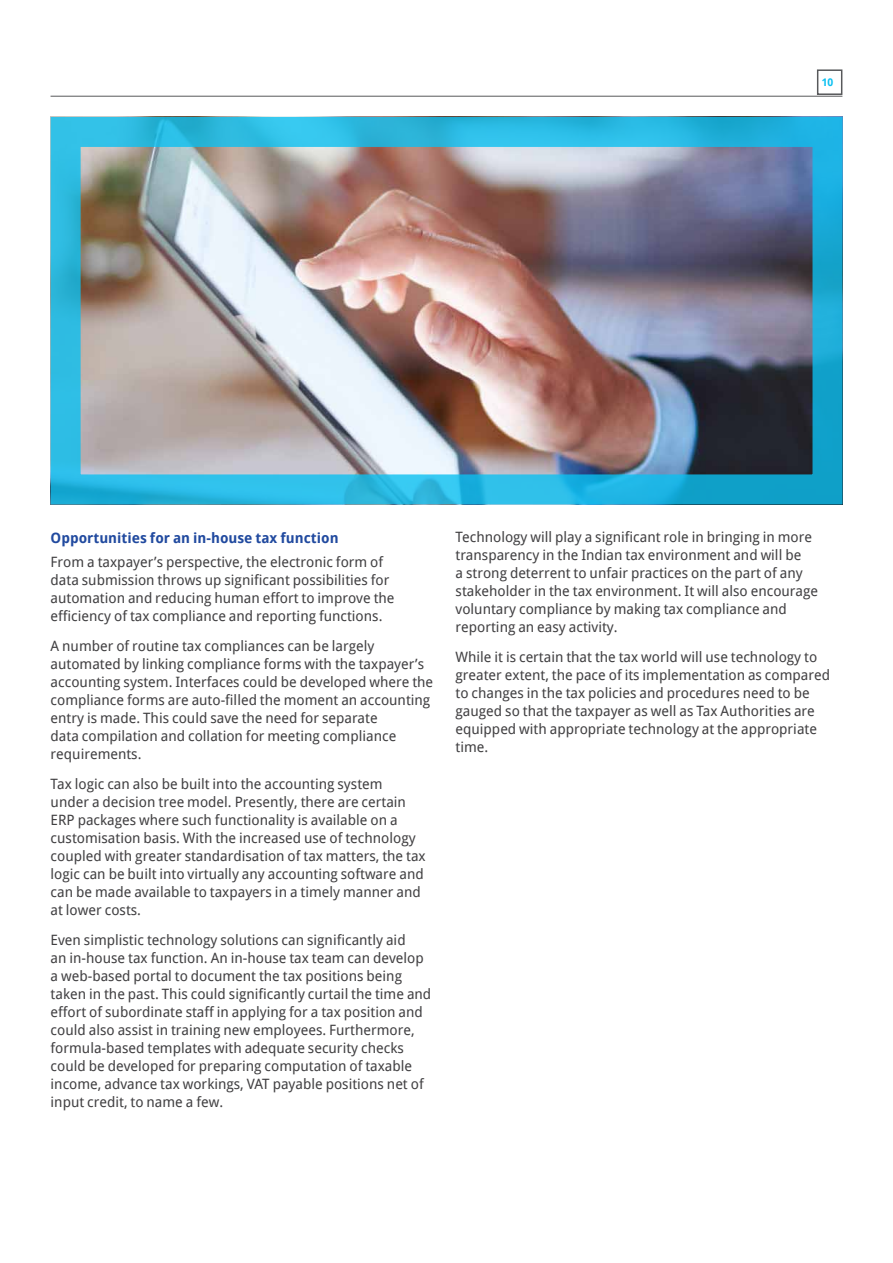
<style>
.page{position:relative;width:893px;height:1263px;background:#fff}
.page>*{position:absolute;margin:0;border:0;box-sizing:border-box;transform-origin:0 0}
.t1{font:14.25px/18px "Droid Sans";color:#414042}
.t2{font:700 14.25px "Droid Sans";color:#214a9f}
.t3{font:700 10.5px "Droid Sans";color:#0bc0f1}
</style>
<div class="page">
<hr style="left:51px;top:96px;width:791px;height:1px;background:#58595b">
<div style="left:817px;top:69px;width:25px;height:26px;border:2px solid #58595b"></div>
<img style="left:50px;top:117px;width:761px;height:387px">
<div style="left:51px;top:117px;width:791px;height:387px;border:30px solid #0bc0f1"></div>
<p class="t3" style="left:822px;top:75px;width:13px">10</p>
<p class="t2" style="left:51px;top:527px;width:289px">Opportunities for an in-house tax function</p>
<p class="t1" style="left:51px;top:552px;width:345px">From a taxpayer’s perspective, the electronic form of data submission throws up significant possibilities for automation and reducing human effort to improve the efficiency of tax compliance and reporting functions.</p>
<p class="t1" style="left:51px;top:636px;width:384px">A number of routine tax compliances can be largely automated by linking compliance forms with the taxpayer’s accounting system. Interfaces could be developed where the compliance forms are auto-filled the moment an accounting entry is made. This could save the need for separate<br>data compilation and collation for meeting compliance requirements.</p>
<p class="t1" style="left:51px;top:774px;width:377px">Tax logic can also be built into the accounting system<br>under a decision tree model. Presently, there are certain ERP packages where such functionality is available on a customisation basis. With the increased use of technology coupled with greater standardisation of tax matters, the tax logic can be built into virtually any accounting software and can be made available to taxpayers in a timely manner and at lower costs.</p>
<p class="t1" style="left:51px;top:930px;width:382px">Even simplistic technology solutions can significantly aid<br>an in-house tax function. An in-house tax team can develop a web-based portal to document the tax positions being taken in the past. This could significantly curtail the time and effort of subordinate staff in applying for a tax position and could also assist in training new employees. Furthermore, formula-based templates with adequate security checks could be developed for preparing computation of taxable income, advance tax workings, VAT payable positions net of input credit, to name a few.</p>
<p class="t1" style="left:456px;top:528px;width:364px">Technology will play a significant role in bringing in more transparency in the Indian tax environment and will be<br>a strong deterrent to unfair practices on the part of any stakeholder in the tax environment. It will also encourage voluntary compliance by making tax compliance and reporting an easy activity.</p>
<p class="t1" style="left:456px;top:648px;width:376px">While it is certain that the tax world will use technology to greater extent, the pace of its implementation as compared to changes in the tax policies and procedures need to be gauged so that the taxpayer as well as Tax Authorities are equipped with appropriate technology at the appropriate time.</p>
</div>
